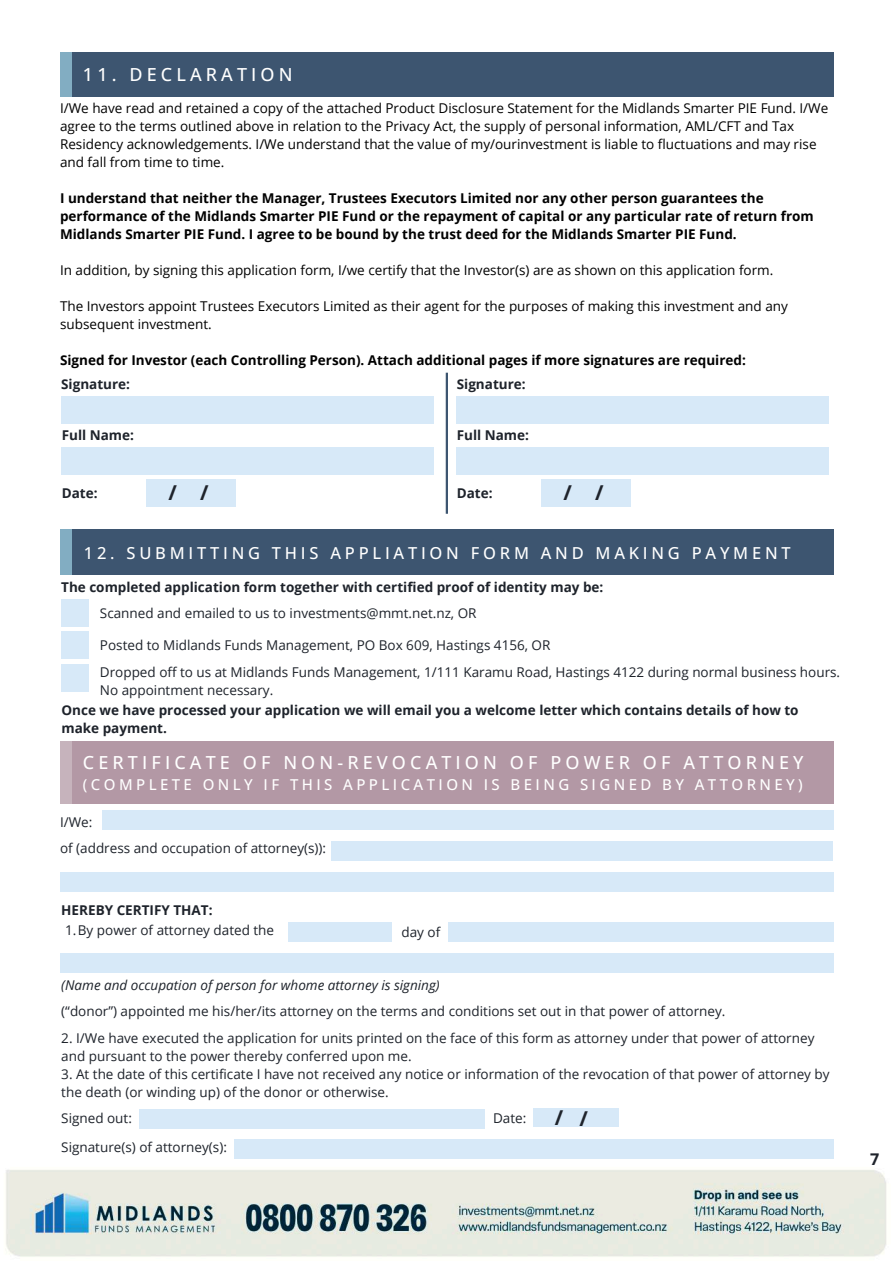
<style>
.page{position:relative;width:894px;height:1264px;background:#fff}
.page>*{position:absolute;margin:0;border:0;box-sizing:border-box;transform-origin:0 0}
.t1{font:700 20.55px "Open Sans";color:#1e232b}
.t2{font:500 18px "Open Sans";letter-spacing:.23em;color:#fff}
.t3{font:500 16.5px "Open Sans";letter-spacing:.23em;color:#fff}
.t4{font:700 16.05px "Open Sans";color:#1e232b}
.t5{font:500 15px "Open Sans";letter-spacing:.23em;color:#fff}
.t6{font:13.5px/18px "Open Sans";color:#1e232b}
.t7{font:13.5px/18px "Open Sans";color:#000}
.t8{font:700 13.5px/18px "Open Sans";color:#000}
.t9{font:700 13.5px/18px "Open Sans";color:#1e232b}
.t10{font:italic 13.5px "Open Sans";color:#1e232b}
</style>
<div class="page">
<div style="left:60px;top:52px;width:18px;height:44px;background:#82adc2"></div>
<div style="left:72px;top:52px;width:761px;height:44px;background:#3d5570"></div>
<div style="left:60px;top:529px;width:18px;height:46px;background:#82adc2"></div>
<div style="left:72px;top:529px;width:761px;height:46px;background:#3d5570"></div>
<div style="left:61px;top:599px;width:28px;height:27px;background:#d7e9f8"></div>
<div style="left:61px;top:631px;width:28px;height:28px;background:#d7e9f8"></div>
<div style="left:61px;top:664px;width:28px;height:27px;background:#d7e9f8"></div>
<div style="left:60px;top:741px;width:18px;height:62px;background:#c6b3bc"></div>
<div style="left:72px;top:741px;width:760px;height:62px;background:#b398a5"></div>
<div style="left:102px;top:810px;width:730px;height:20px;background:#d7e9f8"></div>
<div style="left:331px;top:841px;width:501px;height:19px;background:#d7e9f8"></div>
<div style="left:60px;top:871px;width:772px;height:20px;background:#d7e9f8"></div>
<div style="left:288px;top:922px;width:103px;height:20px;background:#d7e9f8"></div>
<div style="left:447px;top:922px;width:385px;height:20px;background:#d7e9f8"></div>
<div style="left:60px;top:953px;width:772px;height:19px;background:#d7e9f8"></div>
<div style="left:139px;top:1109px;width:345px;height:19px;background:#d7e9f8"></div>
<div style="left:533px;top:1108px;width:85px;height:18px;background:#d7e9f8"></div>
<div style="left:234px;top:1139px;width:598px;height:20px;background:#d7e9f8"></div>
<hr style="left:445px;top:373px;width:3px;height:141px;background:#3d5570">
<div style="left:61px;top:396px;width:372px;height:27px;background:#d7e9f8"></div>
<div style="left:456px;top:396px;width:372px;height:27px;background:#d7e9f8"></div>
<div style="left:62px;top:448px;width:372px;height:27px;background:#d7e9f8"></div>
<div style="left:456px;top:448px;width:372px;height:27px;background:#d7e9f8"></div>
<div style="left:146px;top:479px;width:89px;height:27px;background:#d7e9f8"></div>
<div style="left:540px;top:479px;width:90px;height:27px;background:#d7e9f8"></div>
<img style="left:6px;top:1170px;width:881px;height:87px">
<h2 class="t2" style="left:83px;top:62px;width:211px">11. DECLARATION</h2>
<p class="t7" style="left:60px;top:99px;width:769px">I/We have read and retained a copy of the attached Product Disclosure Statement for the Midlands Smarter PIE Fund. I/We agree to the terms outlined above in relation to the Privacy Act, the supply of personal information, AML/CFT and Tax Residency acknowledgements. I/We understand that the value of my/ourinvestment is liable to fluctuations and may rise and fall from time to time.</p>
<p class="t8" style="left:60px;top:189px;width:755px">I understand that neither the Manager, Trustees Executors Limited nor any other person guarantees the performance of the Midlands Smarter PIE Fund or the repayment of capital or any particular rate of return from<br>Midlands Smarter PIE Fund. I agree to be bound by the trust deed for the Midlands Smarter PIE Fund.</p>
<p class="t7" style="left:60px;top:261px;width:714px">In addition, by signing this application form, I/we certify that the Investor(s) are as shown on this application form.</p>
<p class="t7" style="left:60px;top:297px;width:729px">The Investors appoint Trustees Executors Limited as their agent for the purposes of making this investment and any subsequent investment.</p>
<p class="t8" style="left:60px;top:351px;width:687px">Signed for Investor (each Controlling Person). Attach additional pages if more signatures are required:</p>
<p class="t9" style="left:61px;top:374px;width:70px">Signature:</p>
<p class="t9" style="left:456px;top:374px;width:70px">Signature:</p>
<p class="t9" style="left:62px;top:426px;width:74px">Full Name:</p>
<p class="t9" style="left:456px;top:426px;width:74px">Full Name:</p>
<p class="t9" style="left:62px;top:484px;width:37px">Date:</p>
<h1 class="t1" style="left:168px;top:478px;width:42px">/ /</h1>
<p class="t9" style="left:456px;top:484px;width:37px">Date:</p>
<h1 class="t1" style="left:563px;top:478px;width:42px">/ /</h1>
<p class="t3" style="left:84px;top:541px;width:708px">12. SUBMITTING THIS APPLIATION FORM AND MAKING PAYMENT</p>
<p class="t9" style="left:61px;top:577px;width:543px">The completed application form together with certified proof of identity may be:</p>
<p class="t6" style="left:100px;top:603px;width:378px">Scanned and emailed to us to investments@mmt.net.nz, OR</p>
<p class="t6" style="left:100px;top:631px;width:741px;line-height:26.8px">Posted to Midlands Funds Management, PO Box 609, Hastings 4156, OR<br>Dropped off to us at Midlands Funds Management, 1/111 Karamu Road, Hastings 4122 during normal business hours.</p>
<p class="t6" style="left:100px;top:680px;width:175px">No appointment necessary.</p>
<p class="t9" style="left:61px;top:700px;width:738px">Once we have processed your application we will email you a welcome letter which contains details of how to make payment.</p>
<h2 class="t2" style="left:83px;top:749px;width:722px">CERTIFICATE OF NON-REVOCATION OF POWER OF ATTORNEY</h2>
<p class="t5" style="left:83px;top:774px;width:721px">(COMPLETE ONLY IF THIS APPLICATION IS BEING SIGNED BY ATTORNEY)</p>
<p class="t6" style="left:60px;top:808px;width:267px;line-height:26.2px">I/We:<br>of (address and occupation of attorney(s)):</p>
<p class="t9" style="left:61px;top:900px;width:153px">HEREBY CERTIFY THAT:</p>
<p class="t6" style="left:65px;top:920px;width:210px">1.By power of attorney dated the</p>
<p class="t6" style="left:401px;top:922px;width:40px">day of</p>
<p class="t10" style="left:61px;top:975px;width:380px">(Name and occupation of person for whome attorney is signing)</p>
<p class="t6" style="left:61px;top:1001px;width:665px">(“donor”) appointed me his/her/its attorney on the terms and conditions set out in that power of attorney.</p>
<p class="t6" style="left:61px;top:1028px;width:754px">2. I/We have executed the application for units printed on the face of this form as attorney under that power of attorney and pursuant to the power thereby conferred upon me.</p>
<p class="t6" style="left:61px;top:1064px;width:769px">3. At the date of this certificate I have not received any notice or information of the revocation of that power of attorney by the death (or winding up) of the donor or otherwise.</p>
<p class="t6" style="left:61px;top:1109px;width:72px">Signed out:</p>
<p class="t6" style="left:493px;top:1109px;width:35px">Date:</p>
<h1 class="t1" style="left:554px;top:1103px;width:35px">/ /</h1>
<p class="t6" style="left:61px;top:1137px;width:167px">Signature(s) of attorney(s):</p>
<p class="t4" style="left:869px;top:1147px;width:11px">7</p>
</div>
